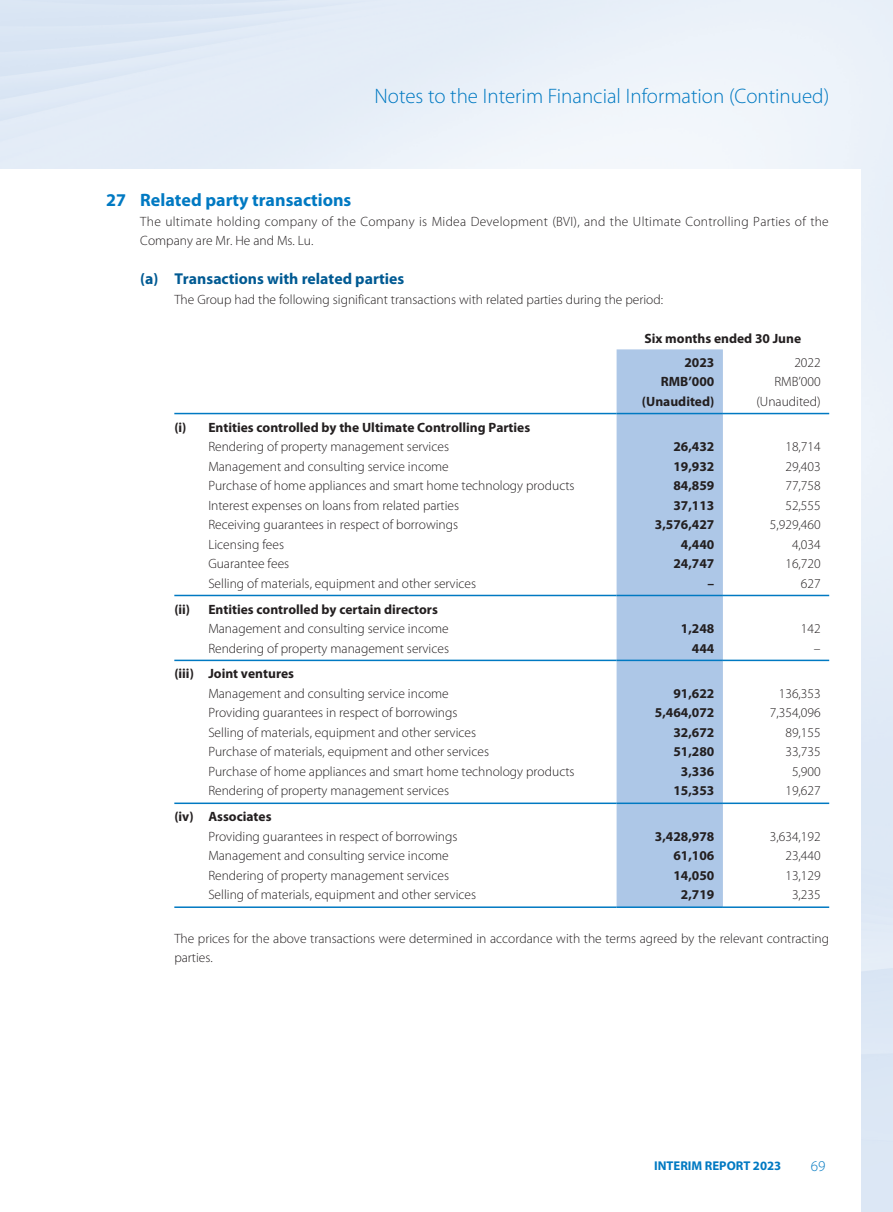
<style>
.page{position:relative;width:893px;height:1212px;background:#fff}
.page>*{position:absolute;margin:0;border:0;box-sizing:border-box;transform-origin:0 0}
.t1{font:300 21px "Myriad Pro";color:#0079c2}
._01_H1{font:700 18px "Myriad Pro";color:#0079c2}
._02_H2{font:700 15.75px "Myriad Pro";color:#005a93}
.t2{font:300 15px "Myriad Pro";color:#0079c2}
._50_Table_txt{font:300 13.5px "Myriad Pro";color:#231f20}
._50_Table_txt-2{font:700 13.5px "Myriad Pro";color:#231f20}
._00_txt{font:300 13.5px/19.5px "Myriad Pro";color:#231f20}
._00_txt-2{font:300 13.5px/19.5px "Myriad Pro";letter-spacing:.02em;color:#231f20}
.t3{font:700 12.75px "Myriad Pro";color:#0079c2}
</style>
<div class="page">
<div style="left:617px;top:349px;width:106px;height:557px;background:#adc7e7"></div>
<hr style="left:174px;top:413px;width:443px;height:1px;background:#0079c2">
<hr style="left:617px;top:413px;width:106px;height:1px;background:#0079c2">
<hr style="left:723px;top:413px;width:106px;height:1px;background:#0079c2">
<hr style="left:174px;top:595px;width:443px;height:1px;background:#0079c2">
<hr style="left:617px;top:595px;width:106px;height:1px;background:#0079c2">
<hr style="left:723px;top:595px;width:106px;height:1px;background:#0079c2">
<hr style="left:174px;top:660px;width:443px;height:1px;background:#0079c2">
<hr style="left:617px;top:660px;width:106px;height:1px;background:#0079c2">
<hr style="left:723px;top:660px;width:106px;height:1px;background:#0079c2">
<hr style="left:174px;top:802px;width:443px;height:2px;background:#0079c2">
<hr style="left:617px;top:802px;width:106px;height:2px;background:#0079c2">
<hr style="left:723px;top:802px;width:106px;height:2px;background:#0079c2">
<hr style="left:174px;top:906px;width:443px;height:2px;background:#0079c2">
<hr style="left:617px;top:906px;width:106px;height:2px;background:#0079c2">
<hr style="left:723px;top:906px;width:106px;height:2px;background:#0079c2">
<h1 class="t1" style="left:374px;top:83px;width:456px">Notes to the Interim Financial Information (Continued)</h1>
<p class="_01_H1" style="left:106px;top:190px;width:247px">27 Related party transactions</p>
<p class="_00_txt-2" style="left:140px;top:212px;width:690px">The ultimate holding company of the Company is Midea Development (BVI), and the Ultimate Controlling Parties of the<br>Company are Mr. He and Ms. Lu.</p>
<p class="_02_H2" style="left:140px;top:270px;width:265px">(a) Transactions with related parties</p>
<p class="_00_txt" style="left:174px;top:290px;width:490px">The Group had the following significant transactions with related parties during the period:</p>
<p class="_50_Table_txt-2" style="left:645px;top:331px;width:158px">Six months ended 30 June</p>
<p class="_50_Table_txt-2" style="left:684px;top:355px;width:31px">2023</p>
<p class="_50_Table_txt" style="left:794px;top:354px;width:28px">2022</p>
<p class="_50_Table_txt-2" style="left:661px;top:374px;width:55px">RMB’000</p>
<p class="_50_Table_txt" style="left:774px;top:374px;width:48px">RMB’000</p>
<p class="_50_Table_txt-2" style="left:642px;top:394px;width:74px">(Unaudited)</p>
<p class="_50_Table_txt" style="left:756px;top:393px;width:66px">(Unaudited)</p>
<p class="_50_Table_txt-2" style="left:174px;top:419px;width:357px">(i) Entities controlled by the Ultimate Controlling Parties</p>
<p class="_50_Table_txt" style="left:208px;top:438px;width:242px">Rendering of property management services</p>
<p class="_50_Table_txt-2" style="left:673px;top:439px;width:42px">26,432</p>
<p class="_50_Table_txt" style="left:785px;top:438px;width:37px">18,714</p>
<p class="_50_Table_txt" style="left:208px;top:458px;width:242px">Management and consulting service income</p>
<p class="_50_Table_txt-2" style="left:673px;top:458px;width:42px">19,932</p>
<p class="_50_Table_txt" style="left:785px;top:458px;width:37px">29,403</p>
<p class="_50_Table_txt" style="left:208px;top:477px;width:368px">Purchase of home appliances and smart home technology products</p>
<p class="_50_Table_txt-2" style="left:673px;top:478px;width:42px">84,859</p>
<p class="_50_Table_txt" style="left:785px;top:477px;width:37px">77,758</p>
<p class="_50_Table_txt" style="left:208px;top:497px;width:252px">Interest expenses on loans from related parties</p>
<p class="_50_Table_txt-2" style="left:673px;top:497px;width:42px">37,113</p>
<p class="_50_Table_txt" style="left:785px;top:497px;width:37px">52,555</p>
<p class="_50_Table_txt" style="left:208px;top:516px;width:251px">Receiving guarantees in respect of borrowings</p>
<p class="_50_Table_txt-2" style="left:655px;top:517px;width:61px">3,576,427</p>
<p class="_50_Table_txt" style="left:770px;top:516px;width:52px">5,929,460</p>
<p class="_50_Table_txt" style="left:208px;top:536px;width:77px">Licensing fees</p>
<p class="_50_Table_txt-2" style="left:681px;top:536px;width:35px">4,440</p>
<p class="_50_Table_txt" style="left:792px;top:536px;width:30px">4,034</p>
<p class="_50_Table_txt" style="left:208px;top:555px;width:82px">Guarantee fees</p>
<p class="_50_Table_txt-2" style="left:673px;top:556px;width:42px">24,747</p>
<p class="_50_Table_txt" style="left:785px;top:555px;width:37px">16,720</p>
<p class="_50_Table_txt" style="left:208px;top:575px;width:269px">Selling of materials, equipment and other services</p>
<p class="_50_Table_txt-2" style="left:708px;top:575px;width:8px">–</p>
<p class="_50_Table_txt" style="left:801px;top:575px;width:21px">627</p>
<p class="_50_Table_txt-2" style="left:174px;top:601px;width:265px">(ii) Entities controlled by certain directors</p>
<p class="_50_Table_txt" style="left:208px;top:620px;width:242px">Management and consulting service income</p>
<p class="_50_Table_txt-2" style="left:681px;top:621px;width:35px">1,248</p>
<p class="_50_Table_txt" style="left:801px;top:620px;width:21px">142</p>
<p class="_50_Table_txt" style="left:208px;top:640px;width:242px">Rendering of property management services</p>
<p class="_50_Table_txt-2" style="left:692px;top:640px;width:24px">444</p>
<p class="_50_Table_txt" style="left:814px;top:640px;width:8px">–</p>
<p class="_50_Table_txt-2" style="left:174px;top:666px;width:121px">(iii) Joint ventures</p>
<p class="_50_Table_txt" style="left:208px;top:685px;width:242px">Management and consulting service income</p>
<p class="_50_Table_txt-2" style="left:673px;top:686px;width:42px">91,622</p>
<p class="_50_Table_txt" style="left:779px;top:685px;width:43px">136,353</p>
<p class="_50_Table_txt" style="left:208px;top:705px;width:251px">Providing guarantees in respect of borrowings</p>
<p class="_50_Table_txt-2" style="left:655px;top:705px;width:61px">5,464,072</p>
<p class="_50_Table_txt" style="left:770px;top:705px;width:52px">7,354,096</p>
<p class="_50_Table_txt" style="left:208px;top:724px;width:269px">Selling of materials, equipment and other services</p>
<p class="_50_Table_txt-2" style="left:673px;top:725px;width:42px">32,672</p>
<p class="_50_Table_txt" style="left:785px;top:724px;width:37px">89,155</p>
<p class="_50_Table_txt" style="left:208px;top:744px;width:282px">Purchase of materials, equipment and other services</p>
<p class="_50_Table_txt-2" style="left:673px;top:744px;width:42px">51,280</p>
<p class="_50_Table_txt" style="left:785px;top:744px;width:37px">33,735</p>
<p class="_50_Table_txt" style="left:208px;top:763px;width:368px">Purchase of home appliances and smart home technology products</p>
<p class="_50_Table_txt-2" style="left:681px;top:764px;width:35px">3,336</p>
<p class="_50_Table_txt" style="left:792px;top:763px;width:30px">5,900</p>
<p class="_50_Table_txt" style="left:208px;top:783px;width:242px">Rendering of property management services</p>
<p class="_50_Table_txt-2" style="left:673px;top:783px;width:42px">15,353</p>
<p class="_50_Table_txt" style="left:785px;top:783px;width:37px">19,627</p>
<p class="_50_Table_txt-2" style="left:174px;top:809px;width:99px">(iv) Associates</p>
<p class="_50_Table_txt" style="left:208px;top:828px;width:251px">Providing guarantees in respect of borrowings</p>
<p class="_50_Table_txt-2" style="left:655px;top:829px;width:61px">3,428,978</p>
<p class="_50_Table_txt" style="left:770px;top:828px;width:52px">3,634,192</p>
<p class="_50_Table_txt" style="left:208px;top:848px;width:242px">Management and consulting service income</p>
<p class="_50_Table_txt-2" style="left:673px;top:848px;width:42px">61,106</p>
<p class="_50_Table_txt" style="left:785px;top:848px;width:37px">23,440</p>
<p class="_50_Table_txt" style="left:208px;top:867px;width:242px">Rendering of property management services</p>
<p class="_50_Table_txt-2" style="left:673px;top:868px;width:42px">14,050</p>
<p class="_50_Table_txt" style="left:785px;top:867px;width:37px">13,129</p>
<p class="_50_Table_txt" style="left:208px;top:887px;width:269px">Selling of materials, equipment and other services</p>
<p class="_50_Table_txt-2" style="left:681px;top:887px;width:35px">2,719</p>
<p class="_50_Table_txt" style="left:792px;top:887px;width:30px">3,235</p>
<p class="_00_txt" style="left:174px;top:928px;width:656px">The prices for the above transactions were determined in accordance with the terms agreed by the relevant contracting parties.</p>
<p class="t3" style="left:654px;top:1158px;width:129px">INTERIM REPORT 2023</p>
<p class="t2" style="left:811px;top:1157px;width:16px">69</p>
</div>
